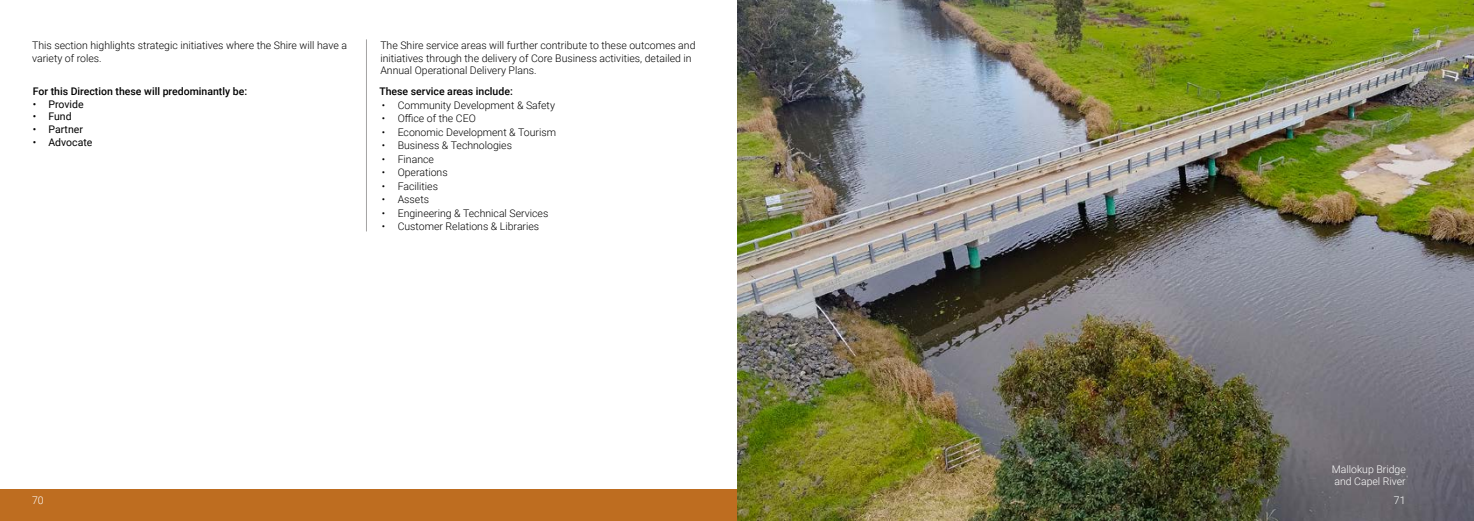
<style>
.page{position:relative;width:1474px;height:521px;background:#fff}
.page>*{position:absolute;margin:0;border:0;box-sizing:border-box;transform-origin:0 0}
.t1{font:300 10.5px/12.6px "Roboto";color:#000}
.t2{font:500 10.5px "Roboto";color:#000}
.t3{font:300 10.5px/12.6px "Roboto";color:#fff}
.t4{font:10.5px "Roboto";color:#000}
</style>
<div class="page">
<div style="left:0;top:489px;width:737px;height:32px;background:#be6d20"></div>
<hr style="left:366px;top:39px;width:1px;height:192px;background:#a5a4a4">
<img style="left:737px;top:0;width:736px;height:521px">
<p class="t1" style="left:32px;top:39px;width:316px">This section highlights strategic initiatives where the Shire will have a variety of roles.</p>
<p class="t1" style="left:380px;top:39px;width:317px">The Shire service areas will further contribute to these outcomes and initiatives through the delivery of Core Business activities, detailed in<br>Annual Operational Delivery Plans.</p>
<p class="t2" style="left:33px;top:84px;width:216px">For this Direction these will predominantly be:</p>
<p class="t4" style="left:33px;top:97px;width:52px">• Provide</p>
<p class="t4" style="left:33px;top:109px;width:40px">• Fund</p>
<p class="t4" style="left:33px;top:122px;width:52px">• Partner</p>
<p class="t4" style="left:33px;top:135px;width:61px">• Advocate</p>
<p class="t2" style="left:379px;top:84px;width:135px">These service areas include:</p>
<p class="t1" style="left:382px;top:98px;width:174px">• Community Development &amp; Safety</p>
<p class="t1" style="left:382px;top:112px;width:95px">• Office of the CEO</p>
<p class="t1" style="left:382px;top:125px;width:176px">• Economic Development &amp; Tourism</p>
<p class="t1" style="left:382px;top:139px;width:131px">• Business &amp; Technologies</p>
<p class="t1" style="left:382px;top:152px;width:54px">• Finance</p>
<p class="t1" style="left:382px;top:166px;width:67px">• Operations</p>
<p class="t1" style="left:382px;top:179px;width:58px">• Facilities</p>
<p class="t1" style="left:382px;top:193px;width:49px">• Assets</p>
<p class="t1" style="left:382px;top:206px;width:168px">• Engineering &amp; Technical Services</p>
<p class="t1" style="left:382px;top:220px;width:159px">• Customer Relations &amp; Libraries</p>
<p class="t3" style="left:32px;top:494px;width:13px">70</p>
<p class="t3" style="left:1331px;top:462px;width:75px">Mallokup Bridge and Capel River</p>
<p class="t3" style="left:1393px;top:494px;width:13px">71</p>
</div>
